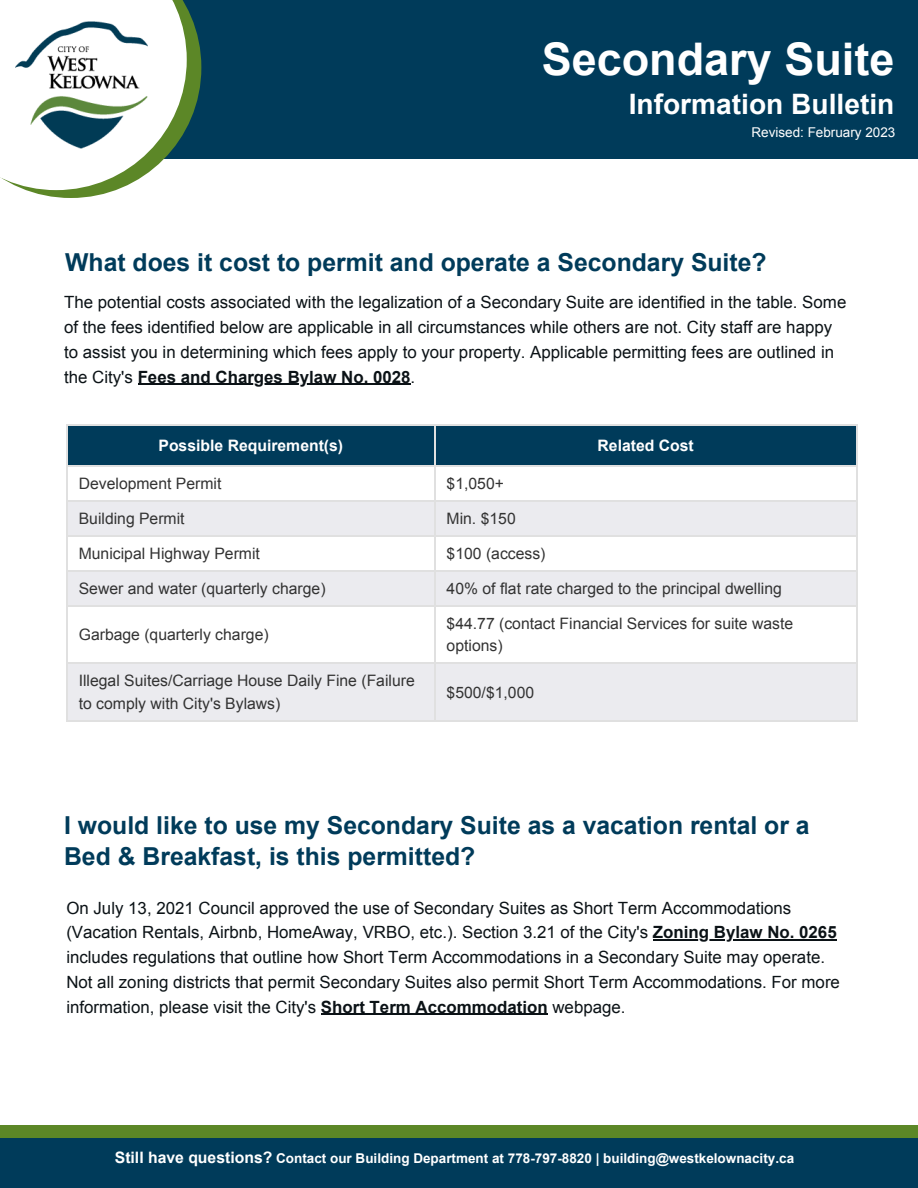
<style>
.page{position:relative;width:918px;height:1188px;background:#fff}
.page>*{position:absolute;margin:0;border:0;box-sizing:border-box;transform-origin:0 0}
.t1{font:700 45px "Arial";color:#fff}
.t2{font:700 28.2px "Arial";color:#fff}
.t3{font:700 24.75px/31.5px "Arial";color:#003b5a}
.t4{font:16.8px/24.8px "Arial";color:#0b1216}
.t5{font:15.75px/22.5px "Arial";color:#333}
.t6{font:700 15.75px "Arial";color:#fff}
.t7{font:700 13.5px "Arial";color:#fff}
.t8{font:13.5px "Arial";color:#fff}
.s1{font-weight:700}
.s2{font-size:15.75px}
</style>
<div class="page">
<div style="left:0;top:0;width:918px;height:159px;background:#003b5a"></div>
<svg style="left:0;top:0;width:201px;height:198px"></svg>
<img style="left:16px;top:21px;width:131px;height:127px">
<hr style="left:138px;top:384px;width:273px;height:1px;background:#0b1216">
<hr style="left:653px;top:939px;width:184px;height:1px;background:#0b1216">
<hr style="left:321px;top:1014px;width:227px;height:1px;background:#0b1216">
<div style="left:66px;top:424px;width:368px;height:42px;background:#003b5a"></div>
<div style="left:434px;top:424px;width:422px;height:42px;background:#003b5a"></div>
<div style="left:66px;top:501px;width:368px;height:34px;background:#ebebef"></div>
<div style="left:434px;top:501px;width:422px;height:34px;background:#ebebef"></div>
<div style="left:66px;top:570px;width:368px;height:35px;background:#ebebef"></div>
<div style="left:434px;top:570px;width:422px;height:35px;background:#ebebef"></div>
<div style="left:66px;top:663px;width:368px;height:57px;background:#ebebef"></div>
<div style="left:434px;top:663px;width:422px;height:57px;background:#ebebef"></div>
<hr style="left:434px;top:720px;width:423px;height:1px;background:#e0e0e0">
<hr style="left:856px;top:663px;width:1px;height:58px;background:#e0e0e0">
<hr style="left:66px;top:720px;width:369px;height:1px;background:#e0e0e0">
<hr style="left:66px;top:663px;width:2px;height:58px;background:#e0e0e0">
<hr style="left:434px;top:663px;width:1px;height:58px;background:#e0e0e0">
<hr style="left:434px;top:663px;width:423px;height:1px;background:#e0e0e0">
<hr style="left:856px;top:605px;width:1px;height:59px;background:#e0e0e0">
<hr style="left:66px;top:663px;width:369px;height:1px;background:#e0e0e0">
<hr style="left:66px;top:605px;width:2px;height:59px;background:#e0e0e0">
<hr style="left:434px;top:605px;width:1px;height:59px;background:#e0e0e0">
<hr style="left:434px;top:605px;width:423px;height:1px;background:#e0e0e0">
<hr style="left:856px;top:570px;width:1px;height:36px;background:#e0e0e0">
<hr style="left:66px;top:605px;width:369px;height:1px;background:#e0e0e0">
<hr style="left:66px;top:570px;width:2px;height:36px;background:#e0e0e0">
<hr style="left:434px;top:570px;width:1px;height:36px;background:#e0e0e0">
<hr style="left:434px;top:570px;width:423px;height:1px;background:#e0e0e0">
<hr style="left:856px;top:535px;width:1px;height:36px;background:#e0e0e0">
<hr style="left:66px;top:570px;width:369px;height:1px;background:#e0e0e0">
<hr style="left:66px;top:535px;width:2px;height:36px;background:#e0e0e0">
<hr style="left:434px;top:535px;width:1px;height:36px;background:#e0e0e0">
<hr style="left:434px;top:535px;width:423px;height:2px;background:#e0e0e0">
<hr style="left:856px;top:501px;width:1px;height:36px;background:#e0e0e0">
<hr style="left:66px;top:535px;width:369px;height:2px;background:#e0e0e0">
<hr style="left:66px;top:501px;width:2px;height:36px;background:#e0e0e0">
<hr style="left:434px;top:501px;width:1px;height:36px;background:#e0e0e0">
<hr style="left:434px;top:501px;width:423px;height:1px;background:#e0e0e0">
<hr style="left:856px;top:466px;width:1px;height:36px;background:#e0e0e0">
<hr style="left:66px;top:501px;width:369px;height:1px;background:#e0e0e0">
<hr style="left:66px;top:466px;width:2px;height:36px;background:#e0e0e0">
<hr style="left:434px;top:466px;width:1px;height:36px;background:#e0e0e0">
<hr style="left:434px;top:424px;width:423px;height:1px;background:#e0e0e0">
<hr style="left:434px;top:466px;width:423px;height:1px;background:#e0e0e0">
<hr style="left:856px;top:424px;width:1px;height:43px;background:#e0e0e0">
<hr style="left:66px;top:424px;width:369px;height:1px;background:#e0e0e0">
<hr style="left:66px;top:466px;width:369px;height:1px;background:#e0e0e0">
<hr style="left:66px;top:424px;width:2px;height:43px;background:#e0e0e0">
<hr style="left:434px;top:424px;width:1px;height:43px;background:#e0e0e0">
<div style="left:0;top:1125px;width:918px;height:13px;background:#5c8727"></div>
<div style="left:0;top:1138px;width:918px;height:50px;background:#003b5a"></div>
<h1 class="t1" style="left:542px;top:30px;width:354px">Secondary Suite</h1>
<h2 class="t2" style="left:629px;top:85px;width:267px">Information Bulletin</h2>
<p class="t8" style="left:751px;top:124px;width:146px">Revised: February 2023</p>
<h3 class="t3" style="left:65px;top:247px;width:703px">What does it cost to permit and operate a Secondary Suite?</h3>
<p class="t4" style="left:64px;top:290px;width:784px">The potential costs associated with the legalization of a Secondary Suite are identified in the table. Some of the fees identified below are applicable in all circumstances while others are not. City staff are happy to assist you in determining which fees apply to your property. Applicable permitting fees are outlined in the City's <span class="s1">Fees and Charges Bylaw No. 0028</span>.</p>
<p class="t6" style="left:159px;top:435px;width:186px">Possible Requirement(s)</p>
<p class="t6" style="left:598px;top:435px;width:98px">Related Cost</p>
<p class="t5" style="left:79px;top:473px;width:144px">Development Permit</p>
<p class="t5" style="left:447px;top:473px;width:59px">$1,050+</p>
<p class="t5" style="left:79px;top:508px;width:107px">Building Permit</p>
<p class="t5" style="left:447px;top:508px;width:71px">Min. $150</p>
<p class="t5" style="left:79px;top:543px;width:183px">Municipal Highway Permit</p>
<p class="t5" style="left:447px;top:543px;width:100px">$100 (access)</p>
<p class="t5" style="left:79px;top:577px;width:248px">Sewer and water (quarterly charge)</p>
<p class="t5" style="left:447px;top:577px;width:337px">40% of flat rate charged to the principal dwelling</p>
<p class="t5" style="left:79px;top:624px;width:191px">Garbage (quarterly charge)</p>
<p class="t5" style="left:447px;top:612px;width:348px">$44.77 (contact Financial Services for suite waste options)</p>
<p class="t5" style="left:79px;top:670px;width:338px">Illegal Suites/Carriage House Daily Fine (Failure to comply with City's Bylaws)</p>
<p class="t5" style="left:447px;top:681px;width:89px">$500/$1,000</p>
<h3 class="t3" style="left:64px;top:810px;width:747px">I would like to use my Secondary Suite as a vacation rental or a<br>Bed &amp; Breakfast, is this permitted?</h3>
<p class="t4" style="left:66px;top:895px;width:775px">On July 13, 2021 Council approved the use of Secondary Suites as Short Term Accommodations (Vacation Rentals, Airbnb, HomeAway, VRBO, etc.). Section 3.21 of the City's <span class="s1">Zoning Bylaw No. 0265 </span>includes regulations that outline how Short Term Accommodations in a Secondary Suite may operate.<br>Not all zoning districts that permit Secondary Suites also permit Short Term Accommodations. For more information, please visit the City's <span class="s1">Short Term Accommodation</span> webpage.</p>
<p class="t7" style="left:115px;top:1150px;width:681px"><span class="s2">Still have questions?</span> Contact our Building Department at 778-797-8820 | building@westkelownacity.ca</p>
</div>
